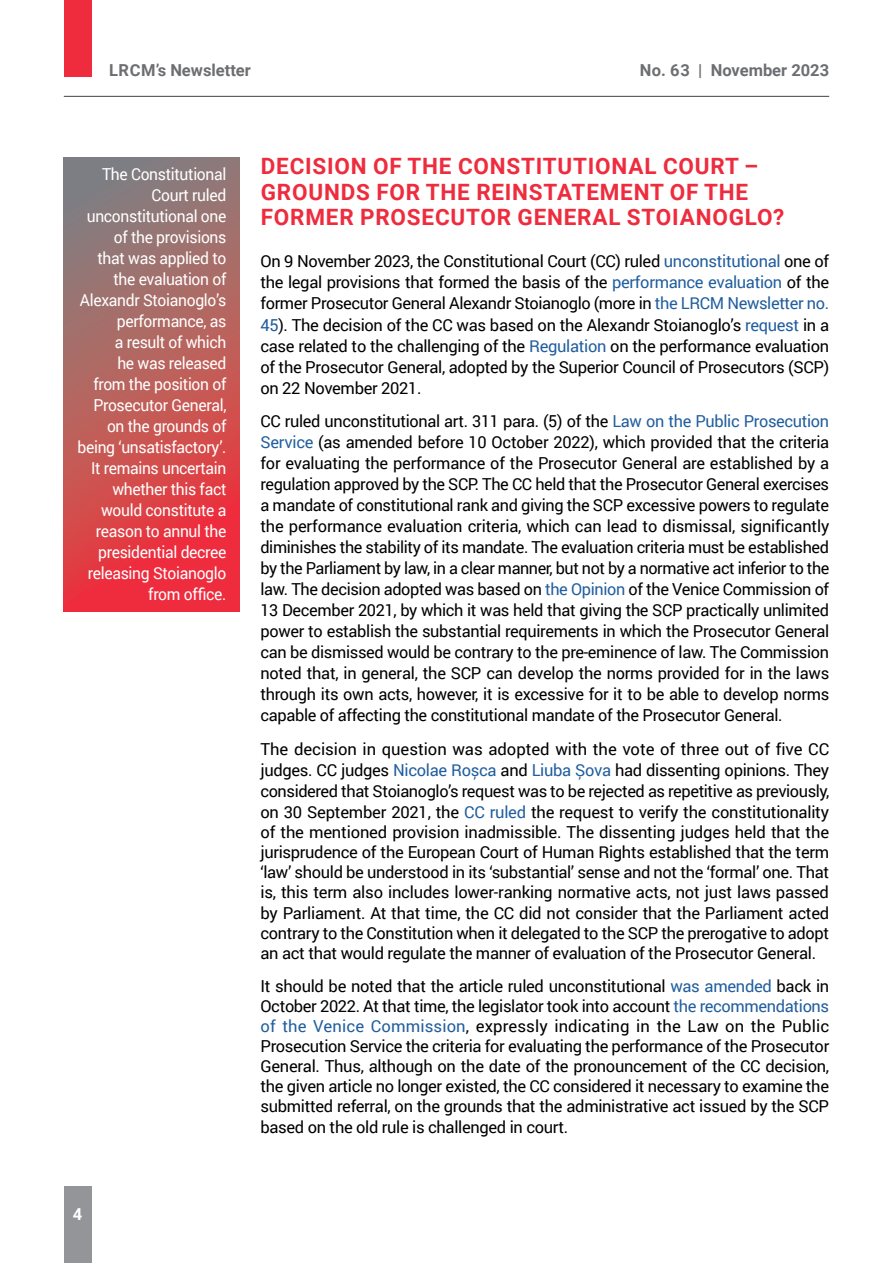
<style>
.page{position:relative;width:893px;height:1263px;background:#fff}
.page>*{position:absolute;margin:0;border:0;box-sizing:border-box;transform-origin:0 0}
.t1{font:700 22.5px/25.5px "Roboto";letter-spacing:.035em;color:#ee2c3d}
.text{font:16.5px/21px "Roboto";letter-spacing:-.02em;color:#000;text-align:justify}
.text_casete{font:16.5px/21px "Roboto";letter-spacing:-.02em;color:#fff;text-align:right;scale:.95 1}
.t2{font:700 16.5px "Roboto";color:#6d6e71}
.t3{font:700 16.5px "Roboto";color:#fff}
.s1{color:#215e9e}
</style>
<div class="page">
<div style="left:64px;top:0;width:28px;height:77px;background:#ee2c3d"></div>
<hr style="left:64px;top:96px;width:765px;height:1px;background:#414042">
<svg style="left:64px;top:157px;width:175px;height:455px;background:#bb5a5b"></svg>
<div style="left:64px;top:1186px;width:28px;height:77px;background:#939598"></div>
<p class="t2" style="left:109px;top:59px;width:143px">LRCM’s Newsletter</p>
<p class="t2" style="left:640px;top:59px;width:191px">No. 63 | November 2023</p>
<p class="text_casete" style="left:77px;top:163px;width:158px">The Constitutional<br>Court ruled unconstitutional one of the provisions<br>that was applied to the evaluation of<br>Alexandr Stoianoglo’s performance, as<br>a result of which<br>he was released<br>from the position of<br>Prosecutor General, on the grounds of being ‘unsatisfactory’.<br>It remains uncertain whether this fact would constitute a reason to annul the presidential decree releasing Stoianoglo from office.</p>
<p class="t3" style="left:73px;top:1203px;width:11px">4</p>
<p class="t1" style="left:261px;top:153px;width:525px">DECISION OF THE CONSTITUTIONAL COURT –<br>GROUNDS FOR THE REINSTATEMENT OF THE<br>FORMER PROSECUTOR GENERAL STOIANOGLO?</p>
<p class="text" style="left:260px;top:250px;width:570px">On 9 November 2023, the Constitutional Court (CC) ruled <span class="s1">unconstitutional</span> one of the legal provisions that formed the basis of the <span class="s1">performance evaluation</span> of the former Prosecutor General Alexandr Stoianoglo (more in <span class="s1">the LRCM Newsletter no.<br>45</span>). The decision of the CC was based on the Alexandr Stoianoglo’s <span class="s1">request</span> in a case related to the challenging of the <span class="s1">Regulation</span> on the performance evaluation of the Prosecutor General, adopted by the Superior Council of Prosecutors (SCP) on 22 November 2021.</p>
<p class="text" style="left:260px;top:410px;width:570px">CC ruled unconstitutional art. 311 para. (5) of the <span class="s1">Law on the Public Prosecution Service</span> (as amended before 10 October 2022), which provided that the criteria for evaluating the performance of the Prosecutor General are established by a regulation approved by the SCP. The CC held that the Prosecutor General exercises a mandate of constitutional rank and giving the SCP excessive powers to regulate the performance evaluation criteria, which can lead to dismissal, significantly diminishes the stability of its mandate. The evaluation criteria must be established by the Parliament by law, in a clear manner, but not by a normative act inferior to the law. The decision adopted was based on <span class="s1">the Opinion</span> of the Venice Commission of 13 December 2021, by which it was held that giving the SCP practically unlimited power to establish the substantial requirements in which the Prosecutor General can be dismissed would be contrary to the pre-eminence of law. The Commission noted that, in general, the SCP can develop the norms provided for in the laws through its own acts, however, it is excessive for it to be able to develop norms capable of affecting the constitutional mandate of the Prosecutor General.</p>
<p class="text" style="left:260px;top:738px;width:570px;line-height:20.4px">The decision in question was adopted with the vote of three out of five CC judges. CC judges <span class="s1">Nicolae Roșca</span> and <span class="s1">Liuba Șova</span> had dissenting opinions. They considered that Stoianoglo’s request was to be rejected as repetitive as previously, on 30 September 2021, the <span class="s1">CC ruled</span> the request to verify the constitutionality of the mentioned provision inadmissible. The dissenting judges held that the jurisprudence of the European Court of Human Rights established that the term ‘law’ should be understood in its ‘substantial’ sense and not the ‘formal’ one. That is, this term also includes lower-ranking normative acts, not just laws passed by Parliament. At that time, the CC did not consider that the Parliament acted contrary to the Constitution when it delegated to the SCP the prerogative to adopt an act that would regulate the manner of evaluation of the Prosecutor General.</p>
<p class="text" style="left:260px;top:975px;width:570px;line-height:20.2px">It should be noted that the article ruled unconstitutional <span class="s1">was amended</span> back in October 2022. At that time, the legislator took into account <span class="s1">the recommendations of the Venice Commission</span>, expressly indicating in the Law on the Public Prosecution Service the criteria for evaluating the performance of the Prosecutor General. Thus, although on the date of the pronouncement of the CC decision, the given article no longer existed, the CC considered it necessary to examine the submitted referral, on the grounds that the administrative act issued by the SCP based on the old rule is challenged in court.</p>
</div>
